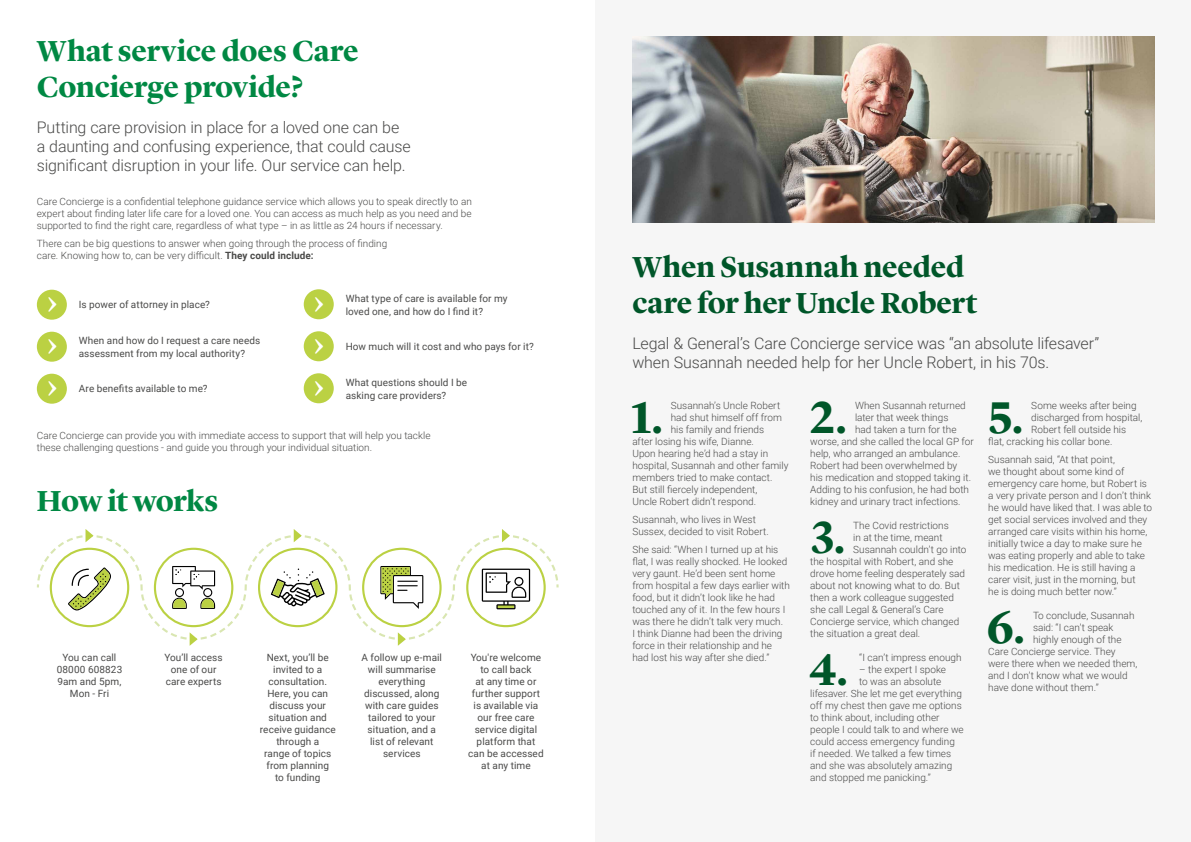
<style>
.page{position:relative;width:1191px;height:842px;background:#fff}
.page>*{position:absolute;margin:0;border:0;box-sizing:border-box;transform-origin:0 0}
.t1{font:700 46.1px "Lyon Display";color:#005629}
.t2{font:700 40px/42px "Lyon Display";color:#fff;text-align:justify}
.t3{font:700 30px/36px "Lyon Display";letter-spacing:-.01em;color:#008843}
.t4{font:700 30px/36px "Lyon Display";letter-spacing:-.01em;color:#005629}
.t5{font:300 16px/19.2px "Roboto";letter-spacing:-.01em;color:#4a4a49}
.t6{font:300 10px/12px "Roboto";color:#4a4a49}
.t7{font:10px/12px "Roboto";letter-spacing:.005em;color:#4a4a49;text-align:center}
.s1{font-weight:700}
</style>
<div class="page">
<div style="left:595px;top:0;width:596px;height:842px;background:#f6f6f6"></div>
<div style="left:37px;top:290px;width:30px;height:30px;background:#bbd143;border-radius:50%"></div>
<div style="left:37px;top:332px;width:30px;height:30px;background:#bbd143;border-radius:50%"></div>
<div style="left:37px;top:374px;width:30px;height:30px;background:#bbd143;border-radius:50%"></div>
<div style="left:304px;top:289px;width:30px;height:30px;background:#bbd143;border-radius:50%"></div>
<div style="left:304px;top:331px;width:30px;height:30px;background:#bbd143;border-radius:50%"></div>
<div style="left:304px;top:373px;width:30px;height:30px;background:#bbd143;border-radius:50%"></div>
<svg style="left:36px;top:529px;width:523px;height:117px"></svg>
<img style="left:632px;top:37px;width:522px;height:186px">
<h1 class="t3" style="left:37px;top:30px;width:323px">What service does Care<br>Concierge provide?</h1>
<p class="t5" style="left:37px;top:117px;width:375px">Putting care provision in place for a loved one can be a daunting and confusing experience, that could cause</p>
<p class="t5" style="left:37px;top:155px;width:370px">significant disruption in your life. Our service can help.</p>
<p class="t6" style="left:37px;top:195px;width:436px;text-align:justify">Care Concierge is a confidential telephone guidance service which allows you to speak directly to an expert about finding later life care for a loved one. You can access as much help as you need and be supported to find the right care, regardless of what type – in as little as 24 hours if necessary.</p>
<p class="t6" style="left:37px;top:237px;width:352px">There can be big questions to answer when going through the process of finding care. Knowing how to, can be very difficult. <span class="s1">They could include:</span></p>
<p class="t2" style="left:46px;top:275px;width:14px">› › ›</p>
<p class="t2" style="left:312px;top:275px;width:14px">› › ›</p>
<p class="t7" style="left:346px;top:292px;width:163px">What type of care is available for my</p>
<p class="t7" style="left:346px;top:305px;width:139px">loved one, and how do I find it?</p>
<p class="t7" style="left:346px;top:340px;width:190px">How much will it cost and who pays for it?</p>
<p class="t7" style="left:346px;top:375px;width:123px;line-height:13px;text-align:left">What questions should I be asking care providers?</p>
<p class="t7" style="left:79px;top:298px;width:132px">Is power of attorney in place?</p>
<p class="t7" style="left:79px;top:333px;width:183px;line-height:13px;text-align:left">When and how do I request a care needs assessment from my local authority?</p>
<p class="t7" style="left:79px;top:382px;width:130px">Are benefits available to me?</p>
<p class="t6" style="left:37px;top:429px;width:395px">Care Concierge can provide you with immediate access to support that will help you tackle these challenging questions - and guide you through your individual situation.</p>
<h1 class="t3" style="left:37px;top:480px;width:183px">How it works</h1>
<p class="t7" style="left:57px;top:651px;width:67px">You can call<br>08000 608823</p>
<p class="t7" style="left:165px;top:651px;width:60px">You’ll access one of our</p>
<p class="t7" style="left:267px;top:651px;width:64px">Next, you’ll be invited to a</p>
<p class="t7" style="left:362px;top:651px;width:82px">A follow up e-mail will summarise</p>
<p class="t7" style="left:471px;top:651px;width:72px">You're welcome to call back</p>
<p class="t7" style="left:58px;top:675px;width:65px">9am and 5pm,<br>Mon - Fri</p>
<p class="t7" style="left:166px;top:675px;width:57px">care experts</p>
<p class="t7" style="left:260px;top:675px;width:77px">consultation.<br>Here, you can discuss your situation and receive guidance through a<br>range of topics from planning<br>to funding</p>
<p class="t7" style="left:364px;top:675px;width:77px">everything discussed, along with care guides tailored to your situation, and a list of relevant services</p>
<p class="t7" style="left:468px;top:675px;width:77px">at any time or further support is available via our free care service digital platform that can be accessed at any time</p>
<h1 class="t4" style="left:632px;top:246px;width:346px">When Susannah needed care for her Uncle Robert</h1>
<p class="t5" style="left:632px;top:333px;width:468px">Legal &amp; General’s Care Concierge service was “an absolute lifesaver” when Susannah needed help for her Uncle Robert, in his 70s.</p>
<p class="t1" style="left:631px;top:383px;width:33px">1.</p>
<p class="t6" style="left:671px;top:399px;width:111px">Susannah’s Uncle Robert</p>
<p class="t1" style="left:809px;top:383px;width:39px">2.</p>
<p class="t6" style="left:855px;top:399px;width:112px">When Susannah returned</p>
<p class="t1" style="left:988px;top:383px;width:37px">5.</p>
<p class="t6" style="left:1031px;top:399px;width:113px">Some weeks after being discharged from hospital,</p>
<p class="t6" style="left:671px;top:411px;width:113px">had shut himself off from</p>
<p class="t6" style="left:671px;top:423px;width:95px">his family and friends</p>
<p class="t6" style="left:632px;top:435px;width:123px">after losing his wife, Dianne.</p>
<p class="t6" style="left:632px;top:447px;width:137px">Upon hearing he’d had a stay in</p>
<p class="t6" style="left:632px;top:459px;width:158px">hospital, Susannah and other family</p>
<p class="t6" style="left:632px;top:471px;width:142px">members tried to make contact.</p>
<p class="t6" style="left:632px;top:483px;width:126px">But still fiercely independent,</p>
<p class="t6" style="left:632px;top:495px;width:125px">Uncle Robert didn’t respond.</p>
<p class="t6" style="left:632px;top:513px;width:138px">Susannah, who lives in West<br>Sussex, decided to visit Robert.</p>
<p class="t6" style="left:632px;top:543px;width:147px">She said: “When I turned up at his</p>
<p class="t6" style="left:632px;top:555px;width:156px">flat, I was really shocked. He looked very gaunt. He’d been sent home</p>
<p class="t6" style="left:632px;top:579px;width:159px">from hospital a few days earlier with food, but it didn’t look like he had touched any of it. In the few hours I was there he didn’t talk very much.<br>I think Dianne had been the driving force in their relationship and he had lost his way after she died.”</p>
<p class="t6" style="left:855px;top:411px;width:95px">later that week things</p>
<p class="t6" style="left:855px;top:423px;width:103px">had taken a turn for the</p>
<p class="t6" style="left:810px;top:435px;width:165px">worse, and she called the local GP for</p>
<p class="t6" style="left:810px;top:447px;width:152px">help, who arranged an ambulance.</p>
<p class="t6" style="left:810px;top:459px;width:148px">Robert had been overwhelmed by</p>
<p class="t6" style="left:810px;top:471px;width:162px">his medication and stopped taking it.</p>
<p class="t6" style="left:810px;top:483px;width:160px">Adding to his confusion, he had both</p>
<p class="t6" style="left:810px;top:495px;width:152px">kidney and urinary tract infections.</p>
<p class="t1" style="left:810px;top:503px;width:36px">3.</p>
<p class="t6" style="left:853px;top:519px;width:97px">The Covid restrictions</p>
<p class="t6" style="left:1031px;top:423px;width:96px">Robert fell outside his</p>
<p class="t6" style="left:988px;top:435px;width:126px">flat, cracking his collar bone.</p>
<p class="t6" style="left:988px;top:453px;width:165px">Susannah said, “At that point,<br>we thought about some kind of emergency care home, but Robert is a very private person and I don’t think he would have liked that. I was able to get social services involved and they arranged care visits within his home, initially twice a day to make sure he was eating properly and able to take</p>
<p class="t6" style="left:988px;top:561px;width:149px">his medication. He is still having a</p>
<p class="t6" style="left:988px;top:573px;width:149px">carer visit, just in the morning, but he is doing much better now.”</p>
<p class="t1" style="left:986px;top:593px;width:40px">6.</p>
<p class="t6" style="left:1033px;top:609px;width:103px">To conclude, Susannah</p>
<p class="t6" style="left:853px;top:531px;width:91px">in at the time, meant</p>
<p class="t6" style="left:853px;top:543px;width:115px">Susannah couldn’t go into</p>
<p class="t6" style="left:810px;top:555px;width:145px">the hospital with Robert, and she</p>
<p class="t6" style="left:810px;top:567px;width:156px">drove home feeling desperately sad</p>
<p class="t6" style="left:810px;top:579px;width:151px">about not knowing what to do. But</p>
<p class="t6" style="left:810px;top:591px;width:145px">then a work colleague suggested</p>
<p class="t6" style="left:810px;top:603px;width:135px">she call Legal &amp; General’s Care</p>
<p class="t6" style="left:810px;top:615px;width:151px">Concierge service, which changed</p>
<p class="t6" style="left:810px;top:627px;width:112px">the situation a great deal.</p>
<p class="t1" style="left:809px;top:635px;width:40px">4.</p>
<p class="t6" style="left:859px;top:651px;width:104px">“I can’t impress enough</p>
<p class="t6" style="left:1033px;top:621px;width:82px">said: “I can’t speak</p>
<p class="t6" style="left:1033px;top:633px;width:90px">highly enough of the</p>
<p class="t6" style="left:988px;top:645px;width:129px">Care Concierge service. They</p>
<p class="t6" style="left:988px;top:657px;width:151px">were there when we needed them,</p>
<p class="t6" style="left:988px;top:669px;width:141px">and I don’t know what we would</p>
<p class="t6" style="left:988px;top:681px;width:112px">have done without them.”</p>
<p class="t6" style="left:859px;top:663px;width:88px">– the expert I spoke</p>
<p class="t6" style="left:810px;top:675px;width:155px;text-indent:49px">to was an absolute lifesaver. She let me get everything off my chest then gave me options to think about, including other people I could talk to and where we could access emergency funding<br>if needed. We talked a few times and she was absolutely amazing and stopped me panicking.”</p>
</div>
